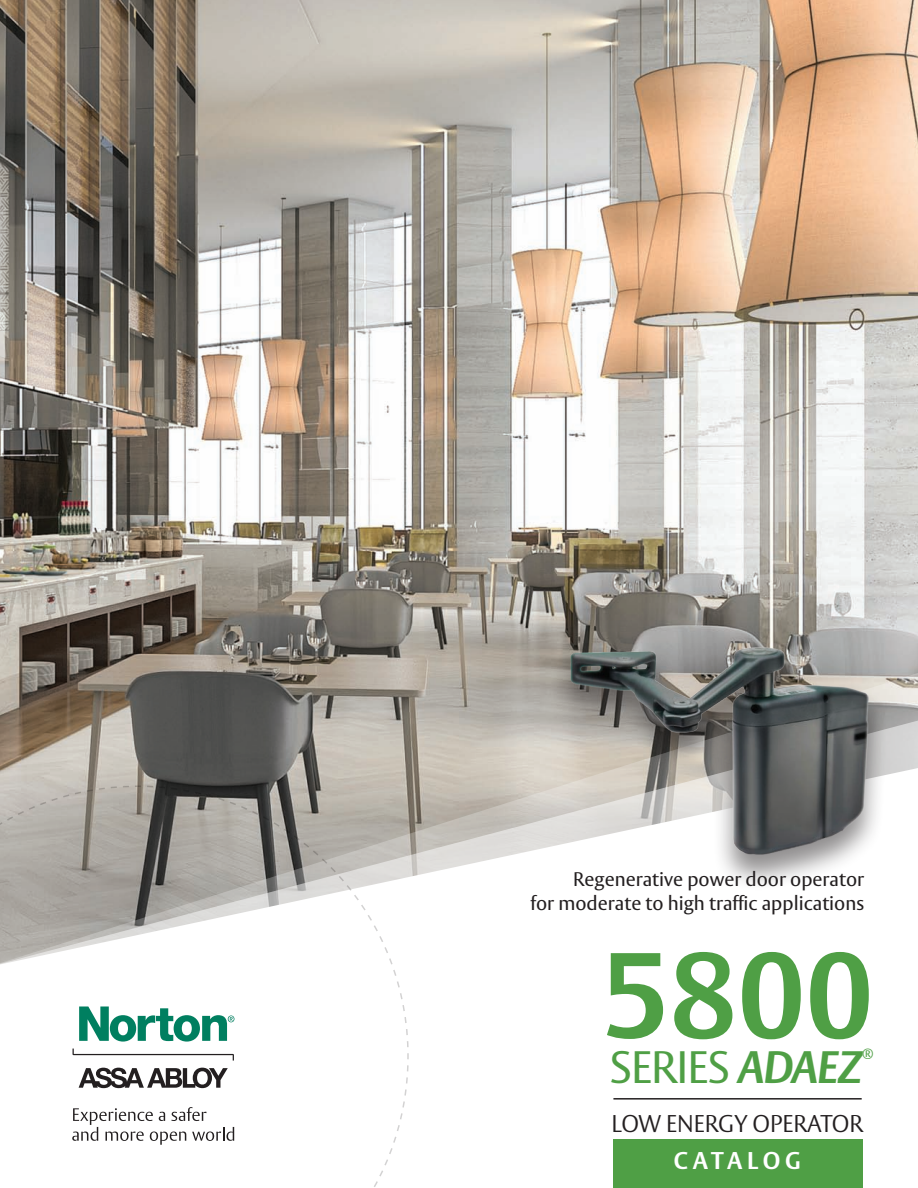
<style>
.page{position:relative;width:918px;height:1188px;background:#fff}
.page>*{position:absolute;margin:0;border:0;box-sizing:border-box;transform-origin:0 0}
.t1{font:700 120px "ASSA Vesta";color:#4f9f45}
.t2{font:45px "ASSA Vesta";letter-spacing:-.02em;color:#4f9f45}
.t3{font:300 24px "ASSA Vesta";color:#231f20}
.t4{font:700 24px "ASSA Vesta";letter-spacing:.19em;color:#fff}
.t5{font:19.5px/24px "ASSA Vesta";color:#231f20;text-align:right}
.t6{font:13.05px "ASSA Vesta";color:#4f9f45}
.s1{font-weight:700;font-style:italic}
</style>
<div class="page">
<img style="left:0;top:0;width:918px;height:669px">
<svg style="left:0;top:669px;width:918px;height:48px;background:#8a847c"></svg>
<svg style="left:0;top:717px;width:918px;height:51px;background:#9f9991"></svg>
<svg style="left:0;top:768px;width:917px;height:420px"></svg>
<div style="left:613px;top:1139px;width:249px;height:49px;background:#4f9f45"></div>
<div style="left:550px;top:645px;width:338px;height:247px;background:#231f20;opacity:.5"></div>
<img style="left:570px;top:646px;width:298px;height:208px">
<hr style="left:613px;top:1098px;width:249px;height:2px;background:#231f20">
<svg style="left:0;top:785px;width:409px;height:403px"></svg>
<p class="t5" style="left:531px;top:868px;width:335px">Regenerative power door operator<br>for moderate to high traffic applications</p>
<h1 class="t1" style="left:601px;top:922px;width:274px">5800</h1>
<h2 class="t2" style="left:609px;top:1040px;width:255px">SERIES <span class="s1">ADAEZ</span></h2>
<p class="t6" style="left:862px;top:1045px;width:13px">®</p>
<p class="t3" style="left:611px;top:1109px;width:254px">LOW ENERGY OPERATOR</p>
<p class="t4" style="left:674px;top:1146px;width:128px">CATALOG</p>
</div>
